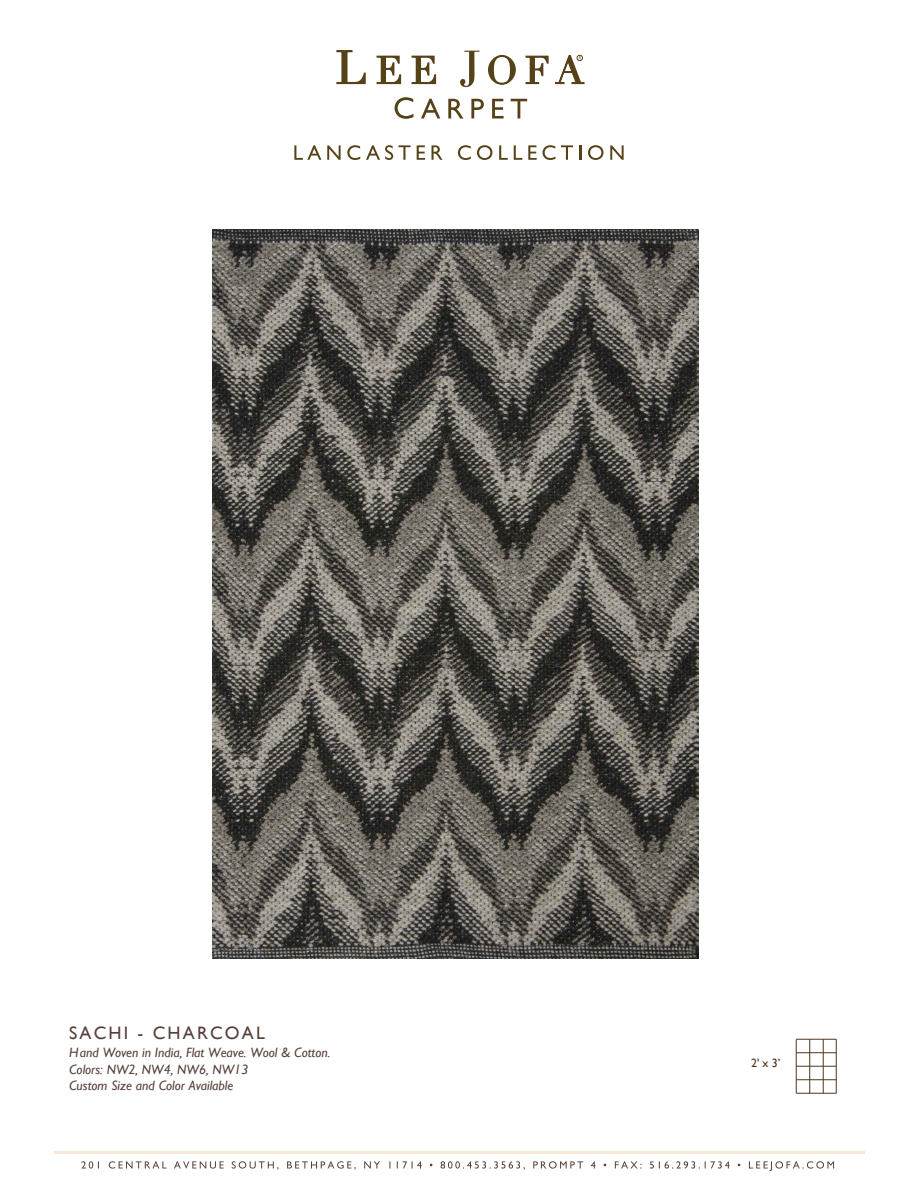
<style>
.page{position:relative;width:918px;height:1188px;background:#fff}
.page>*{position:absolute;margin:0;border:0;box-sizing:border-box;transform-origin:0 0}
.t1{font:18px "Gill Sans";letter-spacing:.12em;color:#554039}
.t2{font:italic 13.5px/16.2px "Gill Sans";color:#554039}
.t3{font:12px "Gill Sans";color:#4c361d}
</style>
<div class="page">
<hr style="left:836px;top:1039px;width:1px;height:54px;background:#4c361d">
<hr style="left:823px;top:1039px;width:1px;height:54px;background:#4c361d">
<hr style="left:809px;top:1039px;width:1px;height:54px;background:#4c361d">
<hr style="left:796px;top:1039px;width:1px;height:54px;background:#4c361d">
<hr style="left:796px;top:1039px;width:40px;height:1px;background:#4c361d">
<hr style="left:796px;top:1052px;width:40px;height:1px;background:#4c361d">
<hr style="left:796px;top:1066px;width:40px;height:1px;background:#4c361d">
<hr style="left:796px;top:1079px;width:40px;height:1px;background:#4c361d">
<hr style="left:796px;top:1093px;width:40px;height:1px;background:#4c361d">
<img style="left:212px;top:229px;width:486px;height:729px">
<hr style="left:54px;top:1151px;width:810px;height:3px;background:#f6e6d6">
<svg style="left:81px;top:1161px;width:753px;height:10px"></svg>
<svg style="left:395px;top:97px;width:18px;height:22px"></svg>
<svg style="left:421px;top:99px;width:19px;height:20px"></svg>
<svg style="left:448px;top:99px;width:16px;height:20px"></svg>
<svg style="left:471px;top:99px;width:13px;height:20px"></svg>
<svg style="left:492px;top:99px;width:12px;height:20px"></svg>
<svg style="left:511px;top:99px;width:16px;height:20px"></svg>
<svg style="left:336px;top:50px;width:30px;height:35px"></svg>
<svg style="left:376px;top:55px;width:26px;height:30px"></svg>
<svg style="left:411px;top:55px;width:26px;height:30px"></svg>
<svg style="left:488px;top:55px;width:28px;height:30px"></svg>
<svg style="left:460px;top:51px;width:20px;height:36px"></svg>
<svg style="left:525px;top:54px;width:60px;height:31px"></svg>
<svg style="left:294px;top:145px;width:27px;height:15px"></svg>
<svg style="left:327px;top:145px;width:14px;height:15px"></svg>
<svg style="left:347px;top:145px;width:13px;height:15px"></svg>
<svg style="left:366px;top:145px;width:27px;height:15px"></svg>
<svg style="left:399px;top:145px;width:12px;height:15px"></svg>
<svg style="left:417px;top:145px;width:8px;height:15px"></svg>
<svg style="left:432px;top:145px;width:11px;height:15px"></svg>
<svg style="left:458px;top:145px;width:13px;height:15px"></svg>
<svg style="left:477px;top:145px;width:15px;height:15px"></svg>
<svg style="left:499px;top:145px;width:9px;height:15px"></svg>
<svg style="left:514px;top:145px;width:8px;height:15px"></svg>
<svg style="left:528px;top:145px;width:9px;height:15px"></svg>
<svg style="left:543px;top:145px;width:12px;height:15px"></svg>
<svg style="left:561px;top:145px;width:12px;height:15px"></svg>
<svg style="left:579px;top:145px;width:2px;height:15px"></svg>
<svg style="left:588px;top:145px;width:15px;height:15px"></svg>
<svg style="left:610px;top:145px;width:14px;height:15px"></svg>
<h1 class="t1" style="left:69px;top:1023px;width:197px">SACHI - CHARCOAL</h1>
<p class="t2" style="left:69px;top:1045px;width:263px">Hand Woven in India, Flat Weave. Wool &amp; Cotton.<br>Colors: NW2, NW4, NW6, NW13<br>Custom Size and Color Available</p>
<p class="t3" style="left:751px;top:1056px;width:31px">2'x3’</p>
</div>
